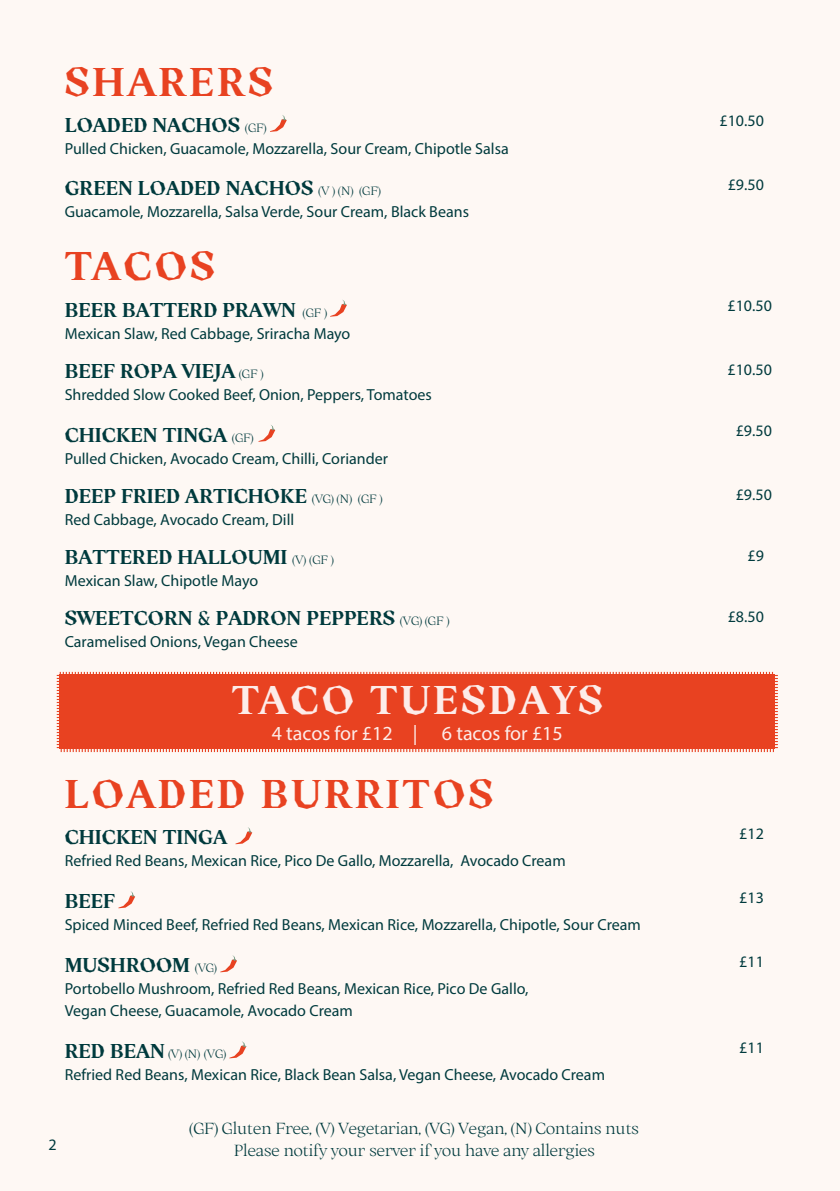
<style>
.page{position:relative;width:840px;height:1191px;background:#fff}
.page>*{position:absolute;margin:0;border:0;box-sizing:border-box;transform-origin:0 0}
.t1{font:700 40px "Ortica";letter-spacing:.075em;color:#e84221}
.t2{font:700 40px "Ortica";letter-spacing:.075em;color:#fdece9}
.t3{font:700 20px "Ortica";color:#003a3d}
.t4{font:20px "Myriad Pro";color:#fdece9}
.t5{font:16px/22px "Myriad Pro";color:#003a3d}
.t6{font:300 16px/22px "Ortica";color:#003a3d;text-align:center}
.t7{font:300 12px "Ortica";color:#003a3d}
.s1{font-weight:300;font-size:12px}
.s2{font-weight:700;font-size:20px}
</style>
<div class="page">
<div style="left:0;top:0;width:839px;height:1191px;background:#fef8f4"></div>
<svg style="left:235px;top:827px;width:17px;height:17px"></svg>
<svg style="left:118px;top:891px;width:17px;height:17px"></svg>
<svg style="left:220px;top:955px;width:17px;height:17px"></svg>
<svg style="left:229px;top:1041px;width:18px;height:17px"></svg>
<svg style="left:330px;top:300px;width:16px;height:17px"></svg>
<svg style="left:258px;top:425px;width:17px;height:17px"></svg>
<svg style="left:270px;top:115px;width:16px;height:17px"></svg>
<svg style="left:56px;top:671px;width:722px;height:82px;background:#e94e2f"></svg>
<h1 class="t1" style="left:65px;top:57px;width:209px">SHARERS</h1>
<p class="t3" style="left:65px;top:113px;width:203px">LOADED NACHOS <span class="s1">(GF)</span></p>
<p class="t5" style="left:65px;top:137px;width:445px">Pulled Chicken, Guacamole, Mozzarella, Sour Cream, Chipotle Salsa</p>
<p class="t3" style="left:65px;top:176px;width:317px">GREEN LOADED NACHOS <span class="s1">(V ) (N) (GF)</span></p>
<p class="t5" style="left:65px;top:200px;width:405px">Guacamole, Mozzarella, Salsa Verde, Sour Cream, Black Beans</p>
<h1 class="t1" style="left:65px;top:242px;width:152px">TACOS</h1>
<p class="t3" style="left:65px;top:297px;width:264px">BEER BATTERD PRAWN <span class="s1">(GF )</span></p>
<p class="t5" style="left:65px;top:322px;width:287px">Mexican Slaw, Red Cabbage, Sriracha Mayo</p>
<p class="t3" style="left:65px;top:358px;width:200px">BEEF ROPA VIEJA <span class="s1">(GF )</span></p>
<p class="t5" style="left:65px;top:383px;width:368px">Shredded Slow Cooked Beef, Onion, Peppers, Tomatoes</p>
<p class="t3" style="left:65px;top:423px;width:190px">CHICKEN TINGA <span class="s1">(GF)</span></p>
<p class="t5" style="left:65px;top:447px;width:324px">Pulled Chicken, Avocado Cream, Chilli, Coriander</p>
<p class="t3" style="left:65px;top:484px;width:319px">DEEP FRIED ARTICHOKE <span class="s1">(VG) (N) (GF )</span></p>
<p class="t5" style="left:65px;top:508px;width:231px">Red Cabbage, Avocado Cream, Dill</p>
<p class="t3" style="left:65px;top:545px;width:270px">BATTERED HALLOUMI <span class="s1">(V) (GF )</span></p>
<p class="t5" style="left:65px;top:569px;width:195px">Mexican Slaw, Chipotle Mayo</p>
<p class="t3" style="left:65px;top:606px;width:386px">SWEETCORN &amp; PADRON PEPPERS <span class="s1">(VG) (GF )</span></p>
<p class="t5" style="left:65px;top:630px;width:234px">Caramelised Onions, Vegan Cheese</p>
<h1 class="t2" style="left:231px;top:676px;width:372px">TACO TUESDAYS</h1>
<p class="t4" style="left:271px;top:721px;width:292px">4 tacos for £12 | 6 tacos for £15</p>
<h1 class="t1" style="left:65px;top:769px;width:429px">LOADED BURRITOS</h1>
<p class="t3" style="left:65px;top:825px;width:164px">CHICKEN TINGA</p>
<p class="t5" style="left:65px;top:849px;width:502px">Refried Red Beans, Mexican Rice, Pico De Gallo, Mozzarella, Avocado Cream</p>
<p class="t3" style="left:65px;top:889px;width:52px">BEEF</p>
<p class="t5" style="left:65px;top:913px;width:577px">Spiced Minced Beef, Refried Red Beans, Mexican Rice, Mozzarella, Chipotle, Sour Cream</p>
<p class="t3" style="left:65px;top:953px;width:153px">MUSHROOM <span class="s1">(VG)</span></p>
<p class="t5" style="left:65px;top:977px;width:465px">Portobello Mushroom, Refried Red Beans, Mexican Rice, Pico De Gallo,<br>Vegan Cheese, Guacamole, Avocado Cream</p>
<p class="t7" style="left:65px;top:1047px;width:163px"><span class="s2">RED BEAN</span> (V) (N) (VG)</p>
<p class="t5" style="left:65px;top:1063px;width:541px">Refried Red Beans, Mexican Rice, Black Bean Salsa, Vegan Cheese, Avocado Cream</p>
<p class="t5" style="left:48px;top:1132px;width:10px">2</p>
<p class="t6" style="left:189px;top:1118px;width:451px">(GF) Gluten Free, (V) Vegetarian, (VG) Vegan, (N) Contains nuts<br>Please notify your server if you have any allergies</p>
<p class="t5" style="left:719px;top:110px;width:46px">£10.50</p>
<p class="t5" style="left:727px;top:174px;width:38px">£9.50</p>
<p class="t5" style="left:727px;top:294px;width:46px">£10.50</p>
<p class="t5" style="left:727px;top:358px;width:46px">£10.50</p>
<p class="t5" style="left:735px;top:419px;width:38px">£9.50</p>
<p class="t5" style="left:735px;top:483px;width:38px">£9.50</p>
<p class="t5" style="left:747px;top:544px;width:18px">£9</p>
<p class="t5" style="left:727px;top:605px;width:38px">£8.50</p>
<p class="t5" style="left:738px;top:822px;width:26px">£12</p>
<p class="t5" style="left:738px;top:886px;width:26px">£13</p>
<p class="t5" style="left:738px;top:950px;width:26px">£11</p>
<p class="t5" style="left:738px;top:1036px;width:26px">£11</p>
</div>
